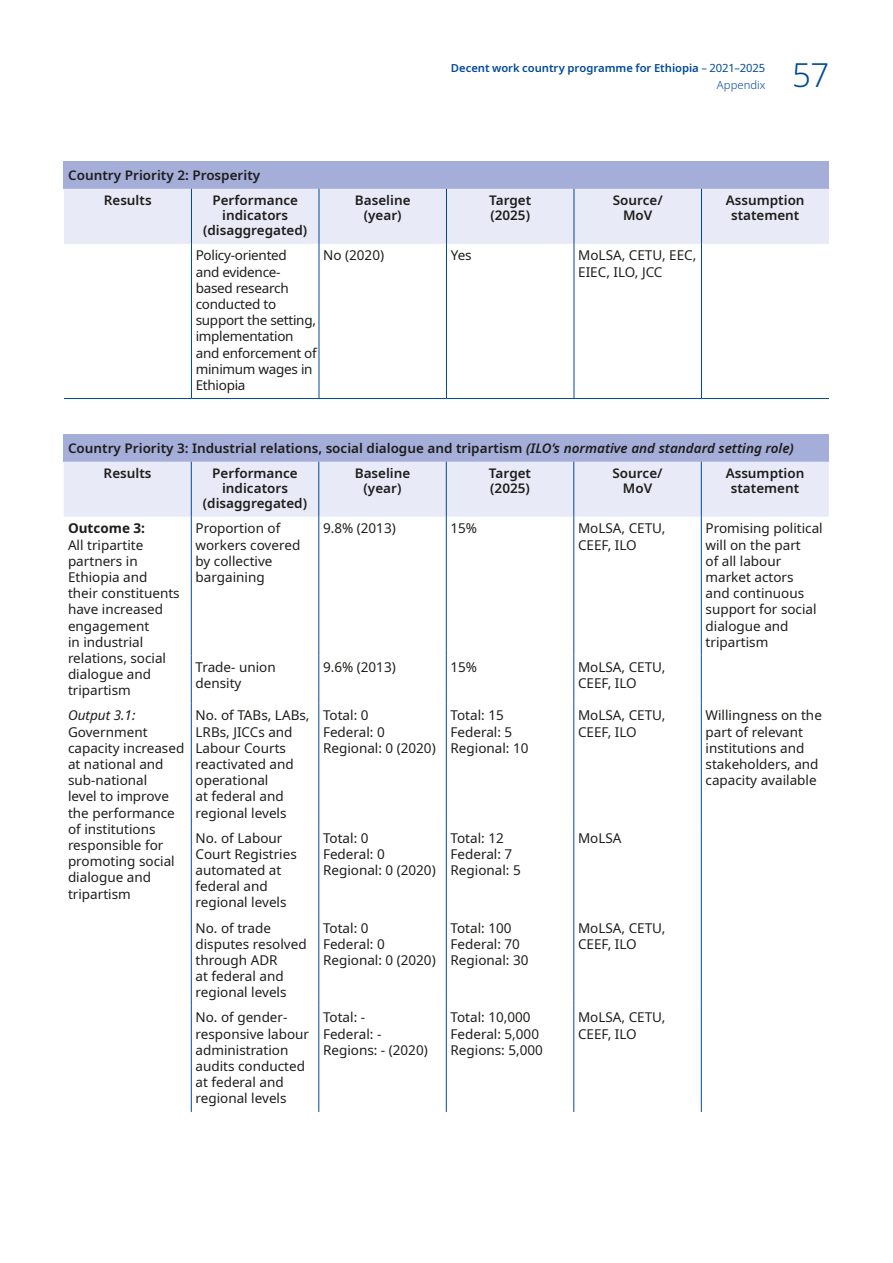
<style>
.page{position:relative;width:893px;height:1263px;background:#fff}
.page>*{position:absolute;margin:0;border:0;box-sizing:border-box;transform-origin:0 0}
.t1{font:300 33px "Noto Sans";color:#00499a}
.t2{font:13.5px/16.2px "Noto Sans";color:#1d1d1b}
.t3{font:600 13.5px/15px "Noto Sans";color:#1d1d1b;text-align:center}
.t4{font:13.5px/16.2px "Noto Sans";letter-spacing:-.02em;color:#1d1d1b}
.t5{font:italic 13.5px "Noto Sans";color:#1d1d1b}
.t6{font:700 13.5px "Noto Sans";color:#1d1d1b}
.t7{font:600 11.25px/16.8px "Noto Sans";letter-spacing:-.005em;color:#00499a;text-align:right}
.s1{font-weight:400}
.s2{font-weight:300}
.s3{font-style:italic}
</style>
<div class="page">
<div style="left:64px;top:162px;width:765px;height:27px;background:#a5aed9"></div>
<div style="left:64px;top:189px;width:765px;height:55px;background:#e9eaf7"></div>
<hr style="left:191px;top:189px;width:1px;height:55px;background:#00499a">
<hr style="left:319px;top:189px;width:1px;height:55px;background:#00499a">
<hr style="left:446px;top:189px;width:1px;height:55px;background:#00499a">
<hr style="left:574px;top:189px;width:1px;height:55px;background:#00499a">
<hr style="left:701px;top:189px;width:1px;height:55px;background:#00499a">
<hr style="left:191px;top:244px;width:1px;height:154px;background:#00499a">
<hr style="left:319px;top:244px;width:1px;height:154px;background:#00499a">
<hr style="left:446px;top:244px;width:1px;height:154px;background:#00499a">
<hr style="left:574px;top:244px;width:1px;height:154px;background:#00499a">
<hr style="left:701px;top:244px;width:1px;height:154px;background:#00499a">
<hr style="left:64px;top:398px;width:127px;height:1px;background:#00499a">
<hr style="left:191px;top:398px;width:128px;height:1px;background:#00499a">
<hr style="left:319px;top:398px;width:127px;height:1px;background:#00499a">
<hr style="left:446px;top:398px;width:128px;height:1px;background:#00499a">
<hr style="left:574px;top:398px;width:127px;height:1px;background:#00499a">
<hr style="left:701px;top:398px;width:128px;height:1px;background:#00499a">
<div style="left:64px;top:434px;width:765px;height:28px;background:#a5aed9"></div>
<div style="left:64px;top:462px;width:765px;height:55px;background:#e9eaf7"></div>
<hr style="left:191px;top:462px;width:1px;height:55px;background:#00499a">
<hr style="left:319px;top:462px;width:1px;height:55px;background:#00499a">
<hr style="left:446px;top:462px;width:1px;height:55px;background:#00499a">
<hr style="left:574px;top:462px;width:1px;height:55px;background:#00499a">
<hr style="left:701px;top:462px;width:1px;height:55px;background:#00499a">
<hr style="left:319px;top:517px;width:1px;height:138px;background:#00499a">
<hr style="left:446px;top:517px;width:1px;height:138px;background:#00499a">
<hr style="left:574px;top:517px;width:1px;height:138px;background:#00499a">
<hr style="left:701px;top:517px;width:1px;height:138px;background:#00499a">
<hr style="left:319px;top:655px;width:1px;height:49px;background:#00499a">
<hr style="left:446px;top:655px;width:1px;height:49px;background:#00499a">
<hr style="left:574px;top:655px;width:1px;height:49px;background:#00499a">
<hr style="left:701px;top:655px;width:1px;height:49px;background:#00499a">
<hr style="left:319px;top:704px;width:1px;height:122px;background:#00499a">
<hr style="left:446px;top:704px;width:1px;height:122px;background:#00499a">
<hr style="left:574px;top:704px;width:1px;height:122px;background:#00499a">
<hr style="left:701px;top:704px;width:1px;height:122px;background:#00499a">
<hr style="left:319px;top:826px;width:1px;height:90px;background:#00499a">
<hr style="left:446px;top:826px;width:1px;height:90px;background:#00499a">
<hr style="left:574px;top:826px;width:1px;height:90px;background:#00499a">
<hr style="left:701px;top:826px;width:1px;height:90px;background:#00499a">
<hr style="left:319px;top:916px;width:1px;height:90px;background:#00499a">
<hr style="left:446px;top:916px;width:1px;height:90px;background:#00499a">
<hr style="left:574px;top:916px;width:1px;height:90px;background:#00499a">
<hr style="left:701px;top:916px;width:1px;height:90px;background:#00499a">
<hr style="left:319px;top:1006px;width:1px;height:106px;background:#00499a">
<hr style="left:446px;top:1006px;width:1px;height:106px;background:#00499a">
<hr style="left:574px;top:1006px;width:1px;height:106px;background:#00499a">
<hr style="left:701px;top:1006px;width:1px;height:106px;background:#00499a">
<hr style="left:191px;top:517px;width:1px;height:138px;background:#00499a">
<hr style="left:191px;top:655px;width:1px;height:49px;background:#00499a">
<hr style="left:191px;top:704px;width:1px;height:122px;background:#00499a">
<hr style="left:191px;top:826px;width:1px;height:90px;background:#00499a">
<hr style="left:191px;top:916px;width:1px;height:90px;background:#00499a">
<hr style="left:191px;top:1006px;width:1px;height:106px;background:#00499a">
<p class="t7" style="left:451px;top:60px;width:316px">Decent work country programme for Ethiopia <span class="s1">– 2021–2025<br></span><span class="s2">Appendix</span></p>
<h1 class="t1" style="left:792px;top:52px;width:38px">57</h1>
<p class="t3" style="left:104px;top:163px;width:158px;line-height:25px;text-align:left;text-indent:-36px">Country Priority 2: Prosperity<br>Results</p>
<p class="t3" style="left:203px;top:193px;width:106px">Performance indicators (disaggregated)</p>
<p class="t3" style="left:355px;top:193px;width:57px">Baseline (year)</p>
<p class="t3" style="left:489px;top:193px;width:44px;text-align:left">Target (2025)</p>
<p class="t3" style="left:613px;top:193px;width:52px">Source/<br>MoV</p>
<p class="t3" style="left:726px;top:193px;width:80px">Assumption statement</p>
<p class="t4" style="left:196px;top:248px;width:123px">Policy-oriented<br>and evidence&shy;based research conducted to support the setting, implementation and enforcement of minimum wages in<br>Ethiopia</p>
<p class="t2" style="left:323px;top:248px;width:62px">No (2020)</p>
<p class="t2" style="left:451px;top:248px;width:23px">Yes</p>
<p class="t2" style="left:578px;top:248px;width:120px">MoLSA, CETU, EEC,<br>EIEC, ILO, JCC</p>
<p class="t3" style="left:104px;top:436px;width:692px;line-height:25px;text-align:left;text-indent:-36px">Country Priority 3: Industrial relations, social dialogue and tripartism <span class="s3">(ILO’s normative and standard setting role)<br></span>Results</p>
<p class="t3" style="left:203px;top:466px;width:106px">Performance indicators (disaggregated)</p>
<p class="t3" style="left:355px;top:466px;width:57px">Baseline (year)</p>
<p class="t3" style="left:489px;top:466px;width:44px;text-align:left">Target (2025)</p>
<p class="t3" style="left:612px;top:466px;width:52px">Source/<br>MoV</p>
<p class="t3" style="left:726px;top:466px;width:80px">Assumption statement</p>
<p class="t6" style="left:68px;top:519px;width:79px">Outcome 3:</p>
<p class="t2" style="left:68px;top:537px;width:113px">All tripartite partners in<br>Ethiopia and their constituents have increased engagement<br>in industrial relations, social dialogue and tripartism</p>
<p class="t5" style="left:68px;top:706px;width:69px">Output 3.1:</p>
<p class="t2" style="left:68px;top:724px;width:118px">Government capacity increased at national and sub-national<br>level to improve the performance of institutions responsible for promoting social dialogue and tripartism</p>
<p class="t2" style="left:196px;top:521px;width:106px">Proportion of workers covered by collective bargaining</p>
<p class="t2" style="left:323px;top:521px;width:74px">9.8% (2013)</p>
<p class="t2" style="left:450px;top:521px;width:28px">15%</p>
<p class="t2" style="left:578px;top:521px;width:89px">MoLSA, CETU,<br>CEEF, ILO</p>
<p class="t2" style="left:705px;top:521px;width:119px">Promising political will on the part<br>of all labour market actors<br>and continuous support for social dialogue and tripartism</p>
<p class="t2" style="left:196px;top:659px;width:82px">Trade- union density</p>
<p class="t2" style="left:323px;top:659px;width:74px">9.6% (2013)</p>
<p class="t2" style="left:450px;top:659px;width:28px">15%</p>
<p class="t2" style="left:578px;top:659px;width:89px">MoLSA, CETU,<br>CEEF, ILO</p>
<p class="t2" style="left:196px;top:708px;width:115px">No. of TABs, LABs,<br>LRBs, JICCs and<br>Labour Courts reactivated and operational<br>at federal and regional levels</p>
<p class="t2" style="left:323px;top:708px;width:114px">Total: 0<br>Federal: 0<br>Regional: 0 (2020)</p>
<p class="t2" style="left:450px;top:708px;width:79px">Total: 15<br>Federal: 5<br>Regional: 10</p>
<p class="t2" style="left:578px;top:708px;width:89px">MoLSA, CETU,<br>CEEF, ILO</p>
<p class="t2" style="left:705px;top:708px;width:118px">Willingness on the part of relevant institutions and stakeholders, and capacity available</p>
<p class="t2" style="left:196px;top:830px;width:103px">No. of Labour<br>Court Registries automated at federal and regional levels</p>
<p class="t2" style="left:323px;top:830px;width:114px">Total: 0<br>Federal: 0<br>Regional: 0 (2020)</p>
<p class="t2" style="left:450px;top:830px;width:72px">Total: 12<br>Federal: 7<br>Regional: 5</p>
<p class="t2" style="left:578px;top:830px;width:45px">MoLSA</p>
<p class="t2" style="left:196px;top:920px;width:113px">No. of trade disputes resolved through ADR<br>at federal and regional levels</p>
<p class="t2" style="left:323px;top:920px;width:114px">Total: 0<br>Federal: 0<br>Regional: 0 (2020)</p>
<p class="t2" style="left:450px;top:920px;width:79px">Total: 100<br>Federal: 70<br>Regional: 30</p>
<p class="t2" style="left:578px;top:920px;width:89px">MoLSA, CETU,<br>CEEF, ILO</p>
<p class="t2" style="left:196px;top:1010px;width:115px">No. of gender&shy;responsive labour administration audits conducted at federal and regional levels</p>
<p class="t2" style="left:323px;top:1010px;width:106px">Total: -<br>Federal: -<br>Regions: - (2020)</p>
<p class="t2" style="left:450px;top:1010px;width:94px">Total: 10,000<br>Federal: 5,000<br>Regions: 5,000</p>
<p class="t2" style="left:578px;top:1010px;width:89px">MoLSA, CETU,<br>CEEF, ILO</p>
</div>
